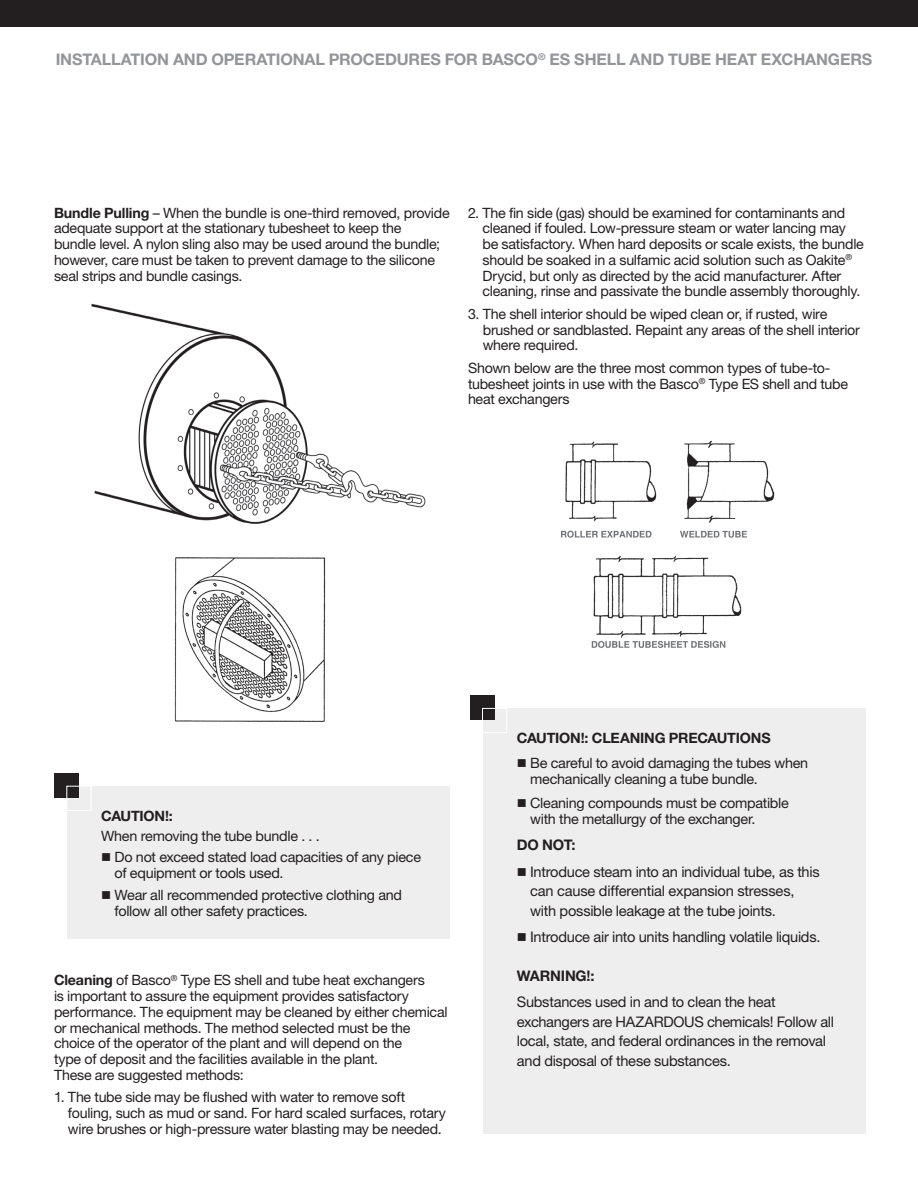
<style>
.page{position:relative;width:918px;height:1188px;background:#fff}
.page>*{position:absolute;margin:0;border:0;box-sizing:border-box;transform-origin:0 0}
.Sub_Head{font:700 15.9px "Helvetica Neue LT Std";letter-spacing:-.01em;color:#939598}
.Callout_Box_Copy{font:14.7px/19.5px "Helvetica Neue LT Std";letter-spacing:-.02em;color:#231f20}
.Callout_Box_Copy-2{font:700 14.7px "Helvetica Neue LT Std";letter-spacing:-.015em;color:#231f20}
.Header_Body_Copy{font:14.25px/15.8px "Helvetica Neue LT Std";letter-spacing:-.02em;color:#231f20}
.Callout_Box_Copy-3{font:14.25px/15.8px "Helvetica Neue LT Std";letter-spacing:-.02em;color:#231f20}
.Callout_Box_Copy-4{font:700 14.25px "Helvetica Neue LT Std";letter-spacing:-.015em;color:#231f20}
.s1{font-weight:700}
</style>
<div class="page">
<img style="left:174px;top:557px;width:152px;height:165px">
<img style="left:91px;top:304px;width:335px;height:220px">
<div style="left:67px;top:786px;width:383px;height:153px;background:#eeeeef"></div>
<div style="left:483px;top:708px;width:383px;height:426px;background:#eeeeef"></div>
<div style="left:54px;top:773px;width:25px;height:25px;background:#231f20"></div>
<div style="left:66px;top:786px;width:25px;height:25px;border:1px solid #fff"></div>
<div style="left:470px;top:696px;width:25px;height:24px;background:#231f20"></div>
<div style="left:482px;top:708px;width:25px;height:25px;border:1px solid #fff"></div>
<img style="left:560px;top:440px;width:215px;height:208px">
<div style="left:0;top:0;width:918px;height:27px;background:#231f20"></div>
<p class="Sub_Head" style="left:56px;top:50px;width:818px">INSTALLATION AND OPERATIONAL PROCEDURES FOR BASCO<sup>®</sup> ES SHELL AND TUBE HEAT EXCHANGERS</p>
<p class="Header_Body_Copy" style="left:54px;top:204px;width:397px"><span class="s1">Bundle Pulling</span> – When the bundle is one-third removed, provide adequate support at the stationary tubesheet to keep the<br>bundle level. A nylon sling also may be used around the bundle; however, care must be taken to prevent damage to the silicone seal strips and bundle casings.</p>
<p class="Header_Body_Copy" style="left:483px;top:204px;width:383px;text-indent:-15px">2. The fin side (gas) should be examined for contaminants and cleaned if fouled. Low-pressure steam or water lancing may be satisfactory. When hard deposits or scale exists, the bundle should be soaked in a sulfamic acid solution such as Oakite<sup>® </sup>Drycid, but only as directed by the acid manufacturer. After cleaning, rinse and passivate the bundle assembly thoroughly.</p>
<p class="Header_Body_Copy" style="left:483px;top:306px;width:379px;text-indent:-15px">3. The shell interior should be wiped clean or, if rusted, wire brushed or sandblasted. Repaint any areas of the shell interior where required.</p>
<p class="Header_Body_Copy" style="left:468px;top:360px;width:382px">Shown below are the three most common types of tube-to&shy;tubesheet joints in use with the Basco<sup>®</sup> Type ES shell and tube heat exchangers</p>
<p class="Callout_Box_Copy-4" style="left:101px;top:807px;width:73px">CAUTION!:</p>
<p class="Callout_Box_Copy-3" style="left:101px;top:827px;width:220px">When removing the tube bundle . . .</p>
<p class="Callout_Box_Copy-3" style="left:115px;top:849px;width:308px;text-indent:-13px">■ Do not exceed stated load capacities of any piece of equipment or tools used.</p>
<p class="Callout_Box_Copy-3" style="left:115px;top:887px;width:289px;text-indent:-13px">■ Wear all recommended protective clothing and follow all other safety practices.</p>
<p class="Header_Body_Copy" style="left:54px;top:972px;width:395px"><span class="s1">Cleaning</span> of Basco<sup>®</sup> Type ES shell and tube heat exchangers<br>is important to assure the equipment provides satisfactory performance. The equipment may be cleaned by either chemical or mechanical methods. The method selected must be the choice of the operator of the plant and will depend on the<br>type of deposit and the facilities available in the plant.<br>These are suggested methods:</p>
<p class="Header_Body_Copy" style="left:68px;top:1089px;width:379px;text-indent:-14px">1. The tube side may be flushed with water to remove soft fouling, such as mud or sand. For hard scaled surfaces, rotary wire brushes or high-pressure water blasting may be needed.</p>
<p class="Callout_Box_Copy-4" style="left:517px;top:729px;width:255px">CAUTION!: CLEANING PRECAUTIONS</p>
<p class="Callout_Box_Copy-3" style="left:530px;top:755px;width:280px;text-indent:-13px">■ Be careful to avoid damaging the tubes when mechanically cleaning a tube bundle.</p>
<p class="Callout_Box_Copy-3" style="left:530px;top:795px;width:260px;text-indent:-13px">■ Cleaning compounds must be compatible with the metallurgy of the exchanger.</p>
<p class="Callout_Box_Copy-2" style="left:517px;top:836px;width:60px">DO NOT:</p>
<p class="Callout_Box_Copy" style="left:530px;top:862px;width:291px;text-indent:-13px">■ Introduce steam into an individual tube, as this can cause differential expansion stresses, with possible leakage at the tube joints.</p>
<p class="Callout_Box_Copy" style="left:517px;top:927px;width:305px">■ Introduce air into units handling volatile liquids.</p>
<p class="Callout_Box_Copy-2" style="left:517px;top:967px;width:79px">WARNING!:</p>
<p class="Callout_Box_Copy" style="left:517px;top:992px;width:319px">Substances used in and to clean the heat exchangers are HAZARDOUS chemicals! Follow all local, state, and federal ordinances in the removal and disposal of these substances.</p>
</div>
